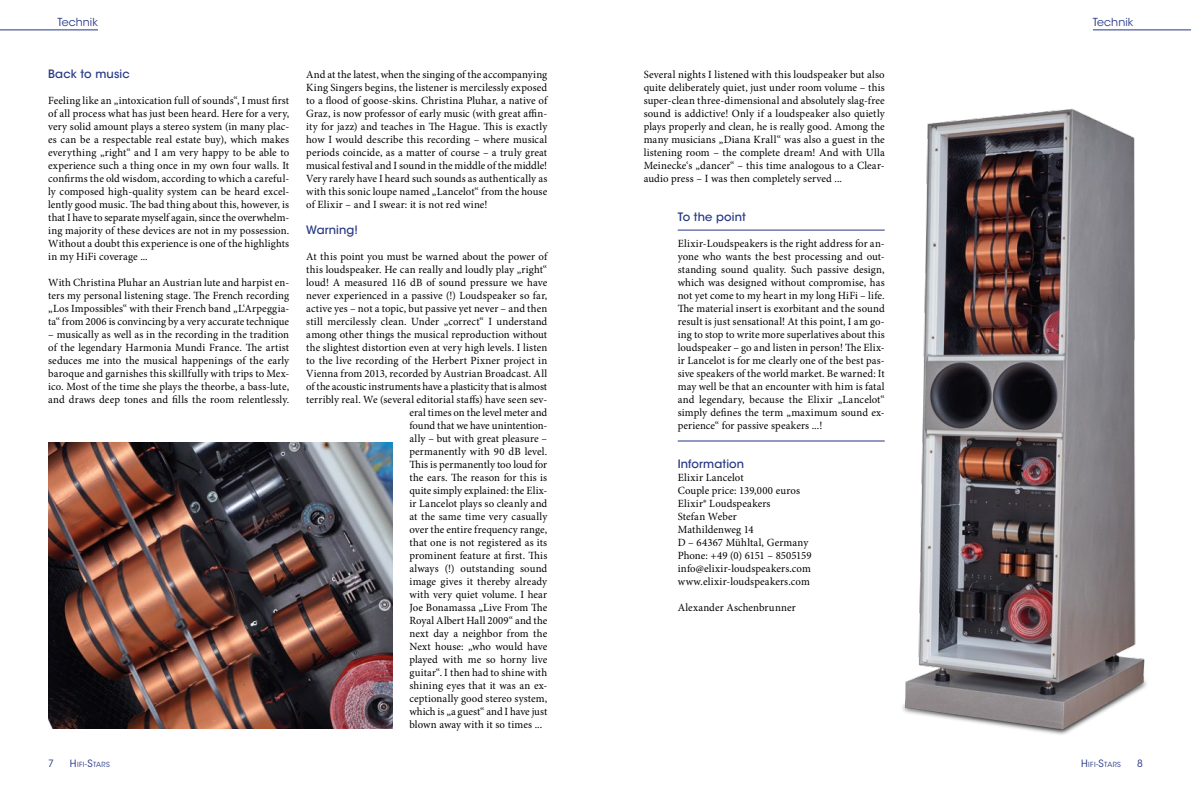
<style>
.page{position:relative;width:1191px;height:794px;background:#fff}
.page>*{position:absolute;margin:0;border:0;box-sizing:border-box;transform-origin:0 0}
.t1{font:500 11.5px "ITC Avant Garde Std";letter-spacing:.01em;color:#263685}
.t2{font:11px/13px "Minion Pro";letter-spacing:.01em;color:#000;text-align:justify}
.t3{font:11px "Minion Pro";letter-spacing:-.01em;color:#000}
.t4{font:11px "ITC Avant Garde Std";letter-spacing:.01em;color:#263685}
.t5{font:10px "ITC Avant Garde Std";color:#263685}
.t6{font:7px "ITC Avant Garde Std";letter-spacing:.055em;color:#263685}
.s1{font-size:10px}
.s2{font-size:8px}
</style>
<div class="page">
<img style="left:48px;top:442px;width:344px;height:286px">
<hr style="left:677px;top:230px;width:207px;height:1px;background:#263685">
<hr style="left:677px;top:440px;width:207px;height:1px;background:#263685">
<img style="left:902px;top:108px;width:245px;height:627px">
<hr style="left:0;top:29px;width:98px;height:1px;background:#263685">
<hr style="left:1093px;top:29px;width:98px;height:1px;background:#263685">
<p class="t4" style="left:57px;top:15px;width:42px">Technik</p>
<p class="t4" style="left:1093px;top:15px;width:42px">Technik</p>
<p class="t1" style="left:48px;top:67px;width:83px">Back to music</p>
<p class="t2" style="left:48px;top:94px;width:242px">Feeling like an „intoxication full of sounds“, I must first of all process what has just been heard. Here for a very, very solid amount plays a stereo system (in many plac&shy;es can be a respectable real estate buy), which makes everything „right“ and I am very happy to be able to experience such a thing once in my own four walls. It confirms the old wisdom, according to which a careful&shy;ly composed high-quality system can be heard excel&shy;lently good music. The bad thing about this, however, is that I have to separate myself again, since the overwhelm&shy;ing majority of these devices are not in my possession.<br>Without a doubt this experience is one of the highlights in my HiFi coverage ...</p>
<p class="t2" style="left:48px;top:276px;width:242px">With Christina Pluhar an Austrian lute and harpist en&shy;ters my personal listening stage. The French recording „Los Impossibles“ with their French band „L‘Arpeggia&shy;ta“ from 2006 is convincing by a very accurate technique</p>
<p class="t2" style="left:48px;top:328px;width:242px">– musically as well as in the recording in the tradition of the legendary Harmonia Mundi France. The artist seduces me into the musical happenings of the early baroque and garnishes this skillfully with trips to Mex&shy;ico. Most of the time she plays the theorbe, a bass-lute, and draws deep tones and fills the room relentlessly.</p>
<p class="t2" style="left:306px;top:68px;width:242px">And at the latest, when the singing of the accompanying King Singers begins, the listener is mercilessly exposed to a flood of goose-skins. Christina Pluhar, a native of Graz, is now professor of early music (with great affin&shy;ity for jazz) and teaches in The Hague. This is exactly how I would describe this recording – where musical periods coincide, as a matter of course – a truly great musical festival and I sound in the middle of the middle!<br>Very rarely have I heard such sounds as authentically as with this sonic loupe named „Lancelot“ from the house of Elixir – and I swear: it is not red wine!</p>
<p class="t1" style="left:306px;top:223px;width:53px">Warning!</p>
<p class="t2" style="left:306px;top:250px;width:242px">At this point you must be warned about the power of</p>
<p class="t2" style="left:306px;top:263px;width:242px">this loudspeaker. He can really and loudly play „right“</p>
<p class="t2" style="left:306px;top:276px;width:242px">loud! A measured 116 dB of sound pressure we have</p>
<p class="t2" style="left:306px;top:289px;width:242px">never experienced in a passive (!) Loudspeaker so far,</p>
<p class="t2" style="left:306px;top:302px;width:242px">active yes – not a topic, but passive yet never – and then</p>
<p class="t2" style="left:306px;top:315px;width:242px">still mercilessly clean. Under „correct“ I understand</p>
<p class="t2" style="left:306px;top:328px;width:242px">among other things the musical reproduction without</p>
<p class="t2" style="left:306px;top:341px;width:242px">the slightest distortion even at very high levels. I listen</p>
<p class="t2" style="left:306px;top:354px;width:242px">to the live recording of the Herbert Pixner project in</p>
<p class="t2" style="left:306px;top:367px;width:242px">Vienna from 2013, recorded by Austrian Broadcast. All</p>
<p class="t2" style="left:306px;top:380px;width:242px">of the acoustic instruments have a plasticity that is almost</p>
<p class="t2" style="left:306px;top:393px;width:242px">terribly real. We (several editorial staffs) have seen sev-</p>
<p class="t2" style="left:409px;top:406px;width:139px">eral times on the level meter and</p>
<p class="t3" style="left:409px;top:419px;width:139px">found that we have unintention-</p>
<p class="t2" style="left:409px;top:432px;width:139px">ally – but with great pleasure –</p>
<p class="t2" style="left:409px;top:445px;width:139px">permanently with 90 dB level.</p>
<p class="t2" style="left:409px;top:458px;width:139px">This is permanently too loud for</p>
<p class="t2" style="left:409px;top:471px;width:139px">the ears. The reason for this is</p>
<p class="t2" style="left:409px;top:484px;width:139px">quite simply explained: the Elix-</p>
<p class="t2" style="left:409px;top:497px;width:139px">ir Lancelot plays so cleanly and</p>
<p class="t2" style="left:409px;top:510px;width:139px">at the same time very casually</p>
<p class="t2" style="left:409px;top:523px;width:139px">over the entire frequency range,</p>
<p class="t2" style="left:409px;top:536px;width:139px">that one is not registered as its</p>
<p class="t2" style="left:409px;top:549px;width:139px">prominent feature at first. This</p>
<p class="t2" style="left:409px;top:562px;width:139px">always (!) outstanding sound</p>
<p class="t2" style="left:409px;top:575px;width:139px">image gives it thereby already</p>
<p class="t2" style="left:409px;top:588px;width:139px">with very quiet volume. I hear</p>
<p class="t2" style="left:409px;top:601px;width:139px">Joe Bonamassa „Live From The</p>
<p class="t2" style="left:409px;top:614px;width:139px">Royal Albert Hall 2009“ and the</p>
<p class="t2" style="left:409px;top:627px;width:139px">next day a neighbor from the</p>
<p class="t2" style="left:409px;top:640px;width:139px">Next house: „who would have</p>
<p class="t2" style="left:409px;top:653px;width:139px">played with me so horny live</p>
<p class="t2" style="left:409px;top:666px;width:139px">guitar“. I then had to shine with</p>
<p class="t2" style="left:409px;top:679px;width:139px">shining eyes that it was an ex-</p>
<p class="t2" style="left:409px;top:692px;width:139px">ceptionally good stereo system,</p>
<p class="t2" style="left:409px;top:705px;width:139px">which is „a guest“ and I have just</p>
<p class="t2" style="left:409px;top:718px;width:134px">blown away with it so times ...</p>
<p class="t2" style="left:643px;top:68px;width:242px">Several nights I listened with this loudspeaker but also quite deliberately quiet, just under room volume – this super-clean three-dimensional and absolutely slag-free sound is addictive! Only if a loudspeaker also quietly plays properly and clean, he is really good. Among the many musicians „Diana Krall“ was also a guest in the listening room – the complete dream! And with Ulla Meinecke‘s „dancer“ – this time analogous to a Clear&shy;audio press – I was then completely served ...</p>
<p class="t1" style="left:677px;top:210px;width:70px">To the point</p>
<p class="t2" style="left:677px;top:237px;width:208px">Elixir-Loudspeakers is the right address for an&shy;yone who wants the best processing and out&shy;standing sound quality. Such passive design, which was designed without compromise, has not yet come to my heart in my long HiFi – life.<br>The material insert is exorbitant and the sound result is just sensational! At this point, I am go&shy;ing to stop to write more superlatives about this loudspeaker – go and listen in person! The Elix&shy;ir Lancelot is for me clearly one of the best pas&shy;sive speakers of the world market. Be warned: It may well be that an encounter with him is fatal and legendary, because the Elixir „Lancelot“ simply defines the term „maximum sound ex&shy;perience“ for passive speakers ...!</p>
<p class="t1" style="left:677px;top:457px;width:68px">Information</p>
<p class="t2" style="left:677px;top:471px;width:135px;text-align:left">Elixir Lancelot<br>Couple price: 139,000 euros<br>Elixir® Loudspeakers<br>Stefan Weber<br>Mathildenweg 14<br>D – 64367 Mühltal, Germany<br>Phone: +49 (0) 6151 – 8505159 info@elixir-loudspeakers.com www.elixir-loudspeakers.com</p>
<p class="t2" style="left:677px;top:601px;width:119px">Alexander Aschenbrunner</p>
<p class="t5" style="left:48px;top:757px;width:7px">7</p>
<p class="t5" style="left:1137px;top:757px;width:7px">8</p>
<p class="t6" style="left:70px;top:760px;width:41px"><span class="s1">H</span>IFI<span class="s2">-</span><span class="s1">S</span>TARS</p>
<p class="t6" style="left:1081px;top:760px;width:41px"><span class="s1">H</span>IFI<span class="s2">-</span><span class="s1">S</span>TARS</p>
</div>
